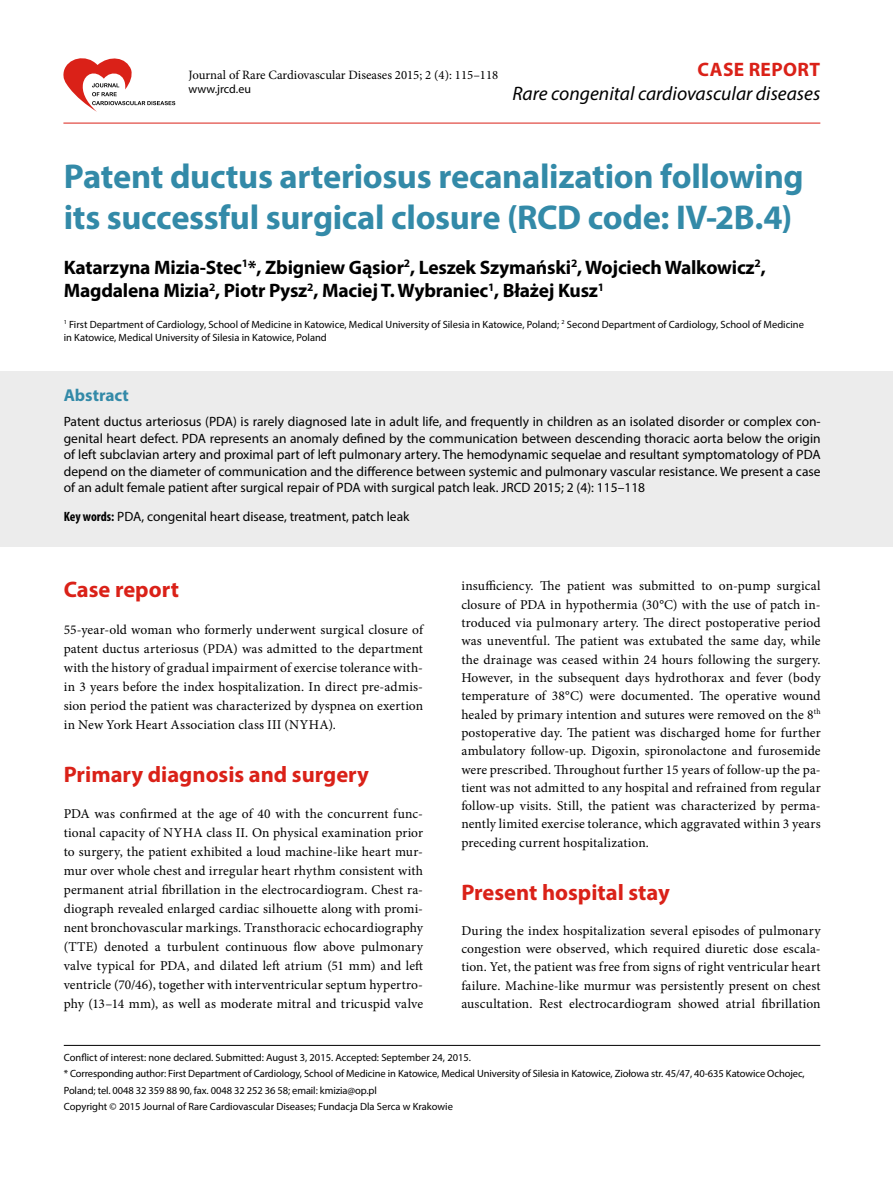
<style>
.page{position:relative;width:893px;height:1191px;background:#fff}
.page>*{position:absolute;margin:0;border:0;box-sizing:border-box;transform-origin:0 0}
.t1{font:700 34.5px/41.4px "Myriad Pro";letter-spacing:-.01em;color:#338aa8}
.t2{font:700 22.5px "Myriad Pro";color:#da2118}
.t3{font:700 19.5px/23.4px "Myriad Pro";letter-spacing:-.01em;color:#000}
.t4{font:italic 19.5px "Myriad Pro";color:#000}
.t5{font:700 19.5px "Myriad Pro";letter-spacing:.02em;color:#da2118}
.t6{font:700 17.25px "Myriad Pro";color:#338aa8}
.t7{font:13.5px/18.3px "Minion Pro";letter-spacing:.01em;color:#000;text-align:justify}
.t8{font:13.5px/16.5px "Myriad Pro";color:#000;text-align:justify}
.t9{font:12.75px "Minion Pro";color:#000}
.t10{font:12px "Myriad Pro";color:#000}
.t11{font:10.5px/16.5px "Myriad Pro";color:#000}
.s1{font-weight:700;font-stretch:condensed}
</style>
<div class="page">
<hr style="left:63px;top:123px;width:757px;height:1px;background:#da2118">
<svg style="left:63px;top:58px;width:112px;height:54px"></svg>
<hr style="left:64px;top:1045px;width:756px;height:1px;background:#000">
<div style="left:0;top:371px;width:893px;height:176px;background:#ececec"></div>
<p class="t9" style="left:188px;top:66px;width:311px">Journal of Rare Cardiovascular Diseases 2015; 2 (4): 115–118</p>
<p class="t10" style="left:188px;top:81px;width:64px">www.jrcd.eu</p>
<h3 class="t5" style="left:698px;top:57px;width:124px">CASE REPORT</h3>
<h3 class="t4" style="left:512px;top:81px;width:309px">Rare congenital cardiovascular diseases</h3>
<h1 class="t1" style="left:64px;top:154px;width:741px">Patent ductus arteriosus recanalization following its successful surgical closure (RCD code: IV-2B.4)</h1>
<h3 class="t3" style="left:64px;top:255px;width:704px">Katarzyna Mizia‑Stec<sup>1</sup>*, Zbigniew Gąsior<sup>2</sup>, Leszek Szymański<sup>2</sup>, Wojciech Walkowicz<sup>2</sup>,<br>Magdalena Mizia<sup>2</sup>, Piotr Pysz<sup>2</sup>, Maciej T. Wybraniec<sup>1</sup>, Błażej Kusz<sup>1</sup></h3>
<p class="t11" style="left:64px;top:317px;width:742px;line-height:13.5px"><sup>1</sup> First Department of Cardiology, School of Medicine in Katowice, Medical University of Silesia in Katowice, Poland; <sup>2</sup> Second Department of Cardiology, School of Medicine in Katowice, Medical University of Silesia in Katowice, Poland</p>
<p class="t6" style="left:64px;top:384px;width:67px">Abstract</p>
<p class="t8" style="left:64px;top:413px;width:758px">Patent ductus arteriosus (PDA) is rarely diagnosed late in adult life, and frequently in children as an isolated disorder or complex con&shy;genital heart defect. PDA represents an anomaly defined by the communication between descending thoracic aorta below the origin of left subclavian artery and proximal part of left pulmonary artery. The hemodynamic sequelae and resultant symptomatology of PDA depend on the diameter of communication and the difference between systemic and pulmonary vascular resistance. We present a case of an adult female patient after surgical repair of PDA with surgical patch leak. JRCD 2015; 2 (4): 115–118</p>
<p class="t8" style="left:64px;top:508px;width:347px"><span class="s1">Key words:</span> PDA, congenital heart disease, treatment, patch leak</p>
<h2 class="t2" style="left:64px;top:575px;width:117px">Case report</h2>
<p class="t7" style="left:64px;top:620px;width:361px;line-height:19px">55‑year‑old woman who formerly underwent surgical closure of patent ductus arteriosus (PDA) was admitted to the department with the history of gradual impairment of exercise tolerance with‑ in 3 years before the index hospitalization. In direct pre‑admis‑ sion period the patient was characterized by dyspnea on exertion in New York Heart Association class III (NYHA).</p>
<h2 class="t2" style="left:64px;top:760px;width:307px">Primary diagnosis and surgery</h2>
<p class="t7" style="left:64px;top:804px;width:361px;line-height:19px">PDA was confirmed at the age of 40 with the concurrent func‑ tional capacity of NYHA class II. On physical examination prior to surgery, the patient exhibited a loud machine‑like heart mur‑ mur over whole chest and irregular heart rhythm consistent with permanent atrial fibrillation in the electrocardiogram. Chest ra‑ diograph revealed enlarged cardiac silhouette along with promi‑ nent bronchovascular markings. Transthoracic echocardiography (TTE) denoted a turbulent continuous flow above pulmonary valve typical for PDA, and dilated left atrium (51 mm) and left ventricle (70/46), together with interventricular septum hypertro‑ phy (13–14 mm), as well as moderate mitral and tricuspid valve</p>
<p class="t7" style="left:461px;top:577px;width:361px">insufficiency. The patient was submitted to on‑pump surgical closure of PDA in hypothermia (30°C) with the use of patch in‑ troduced via pulmonary artery. The direct postoperative period was uneventful. The patient was extubated the same day, while the drainage was ceased within 24 hours following the surgery.<br>However, in the subsequent days hydrothorax and fever (body temperature of 38°C) were documented. The operative wound healed by primary intention and sutures were removed on the 8<sup>th </sup>postoperative day. The patient was discharged home for further ambulatory follow‑up. Digoxin, spironolactone and furosemide were prescribed. Throughout further 15 years of follow‑up the pa‑ tient was not admitted to any hospital and refrained from regular follow‑up visits. Still, the patient was characterized by perma‑ nently limited exercise tolerance, which aggravated within 3 years preceding current hospitalization.</p>
<h2 class="t2" style="left:461px;top:877px;width:210px">Present hospital stay</h2>
<p class="t7" style="left:461px;top:921px;width:361px">During the index hospitalization several episodes of pulmonary congestion were observed, which required diuretic dose escala‑ tion. Yet, the patient was free from signs of right ventricular heart failure. Machine‑like murmur was persistently present on chest auscultation. Rest electrocardiogram showed atrial fibrillation</p>
<p class="t11" style="left:64px;top:1048px;width:742px">Conflict of interest: none declared. Submitted: August 3, 2015. Accepted: September 24, 2015.<br>* Corresponding author: First Department of Cardiology, School of Medicine in Katowice, Medical University of Silesia in Katowice, Ziołowa str. 45/47, 40-635 Katowice Ochojec, Poland; tel. 0048 32 359 88 90, fax. 0048 32 252 36 58; email: kmizia@op.pl<br>Copyright © 2015 Journal of Rare Cardiovascular Diseases; Fundacja Dla Serca w Krakowie</p>
</div>
